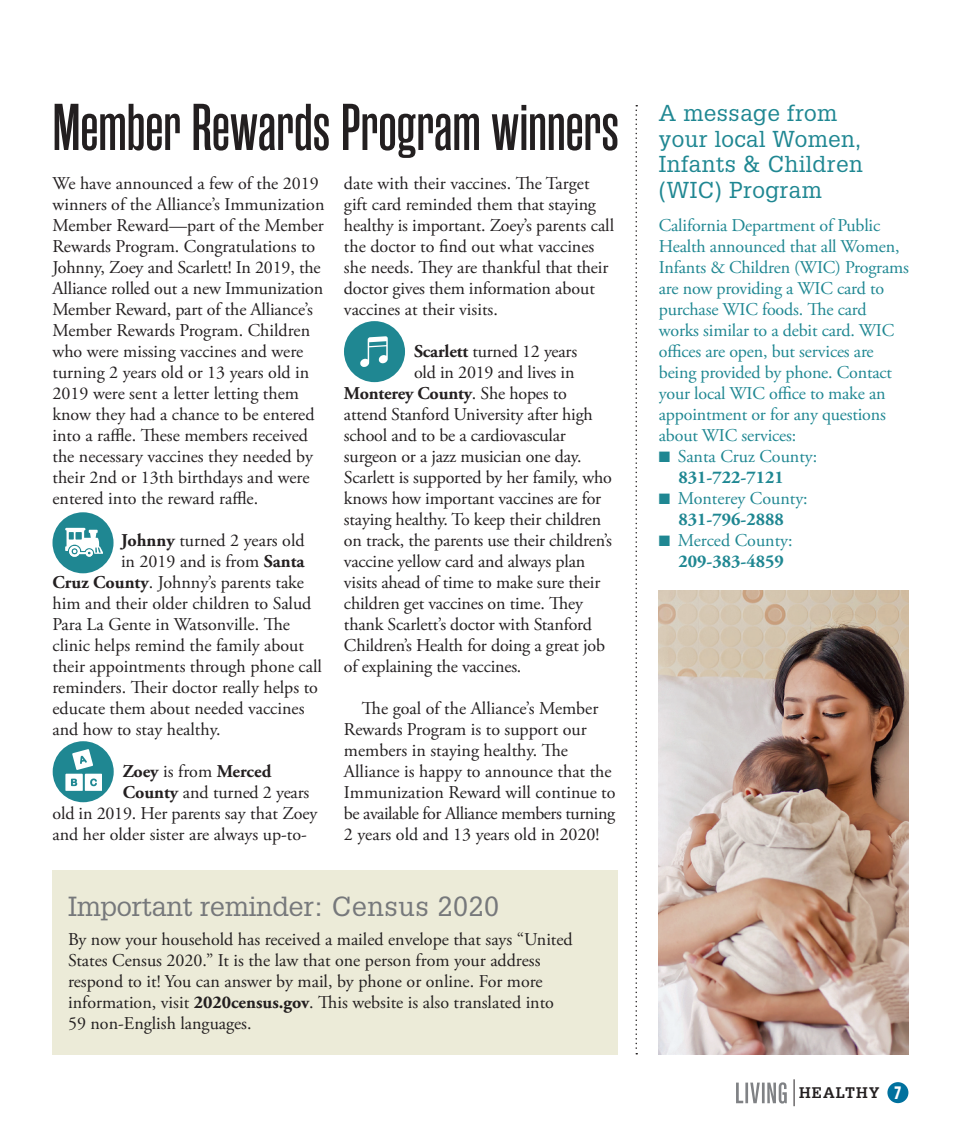
<style>
.page{position:relative;width:972px;height:1134px;background:#fff}
.page>*{position:absolute;margin:0;border:0;box-sizing:border-box;transform-origin:0 0}
._1_EN_HEAD__28-48pt{font:600 66px "Rama Gothic M";color:#231f20}
._2_EN_HEAD_side_blac{font:27px "Glypha LT Std";letter-spacing:-.01em;color:#76787b}
._2_EN_HEAD_side_blac-2{font:22.5px/25.5px "Glypha LT Std";letter-spacing:.02em;color:#1f8792}
._1_EN_BODY{font:18px/21px "Adobe Garamond Pro";letter-spacing:-.01em;color:#231f20}
._1_EN_body_no_indent{font:18px/21px "Adobe Garamond Pro";color:#231f20}
._2_EN_BODY_side_colo{font:18px/21px "Adobe Garamond Pro";letter-spacing:-.01em;color:#1f8792}
._2_EN_BODY_side_colo-2{font:18px/21px "Adobe Garamond Pro";color:#231f20}
._1_EN_BODY-2{font:700 18px "Adobe Garamond Pro";letter-spacing:-.01em;color:#231f20}
.t1{font:700 15px "Glypha LT Std";letter-spacing:.075em;color:#231f20}
.s1{font-weight:700}
.s2{font-weight:400}
.s3{font-size:15px}
.s4{font-family:"Rama Gothic E";font-size:18px;color:#fff}
</style>
<div class="page">
<div style="left:887px;top:1082px;width:21px;height:21px;background:#00719e;border-radius:50%"></div>
<svg style="left:736px;top:1082px;width:51px;height:22px"></svg>
<svg style="left:794px;top:1079px;width:1px;height:27px"></svg>
<img style="left:659px;top:590px;width:250px;height:464px">
<svg style="left:636px;top:105px;width:1px;height:949px"></svg>
<div style="left:52px;top:870px;width:566px;height:184px;background:#ecebd8"></div>
<div style="left:344px;top:321px;width:61px;height:61px;background:#1f8792;border-radius:50%"></div>
<svg style="left:360px;top:336px;width:28px;height:31px"></svg>
<div style="left:53px;top:512px;width:61px;height:61px;background:#1f8792;border-radius:50%"></div>
<svg style="left:65px;top:528px;width:38px;height:29px"></svg>
<div style="left:53px;top:741px;width:61px;height:61px;background:#1f8792;border-radius:50%"></div>
<svg style="left:65px;top:749px;width:37px;height:42px"></svg>
<p class="_1_EN_HEAD__28-48pt" style="left:52px;top:94px;width:568px">Member Rewards Program winners</p>
<p class="_1_EN_body_no_indent" style="left:52px;top:173px;width:273px">We have announced a few of the 2019 winners of the Alliance’s Immunization Member Reward—part of the Member Rewards Program. Congratulations to Johnny, Zoey and Scarlett! In 2019, the Alliance rolled out a new Immunization Member Reward, part of the Alliance’s Member Rewards Program. Children who were missing vaccines and were turning 2 years old or 13 years old in 2019 were sent a letter letting them know they had a chance to be entered into a raffle. These members received the necessary vaccines they needed by their 2nd or 13th birthdays and were entered into the reward raffle.</p>
<p class="_1_EN_BODY" style="left:121px;top:530px;width:185px"><span class="s1">Johnny</span> turned 2 years old</p>
<p class="_1_EN_BODY" style="left:121px;top:551px;width:185px">in 2019 and is from <span class="s1">Santa</span></p>
<p class="_1_EN_BODY" style="left:52px;top:572px;width:253px"><span class="s1">Cruz County</span>. Johnny’s parents take</p>
<p class="_1_EN_BODY" style="left:52px;top:593px;width:260px">him and their older children to Salud</p>
<p class="_1_EN_BODY" style="left:52px;top:614px;width:239px">Para La Gente in Watsonville. The</p>
<p class="_1_EN_BODY" style="left:52px;top:635px;width:253px">clinic helps remind the family about</p>
<p class="_1_EN_BODY" style="left:52px;top:656px;width:271px">their appointments through phone call</p>
<p class="_1_EN_BODY" style="left:52px;top:677px;width:267px">reminders. Their doctor really helps to</p>
<p class="_1_EN_BODY" style="left:52px;top:698px;width:253px">educate them about needed vaccines</p>
<p class="_1_EN_BODY" style="left:52px;top:719px;width:170px">and how to stay healthy.</p>
<p class="_1_EN_BODY-2" style="left:123px;top:761px;width:150px">Zoey <span class="s2">is from</span> Merced</p>
<p class="_1_EN_BODY" style="left:123px;top:782px;width:188px"><span class="s1">County</span> and turned 2 years</p>
<p class="_1_EN_BODY" style="left:52px;top:803px;width:266px">old in 2019. Her parents say that Zoey</p>
<p class="_1_EN_BODY" style="left:52px;top:824px;width:256px">and her older sister are always up-to-</p>
<p class="_1_EN_BODY" style="left:344px;top:173px;width:272px">date with their vaccines. The Target gift card reminded them that staying healthy is important. Zoey’s parents call the doctor to find out what vaccines she needs. They are thankful that their doctor gives them information about vaccines at their visits.</p>
<p class="_1_EN_BODY" style="left:414px;top:341px;width:165px"><span class="s1">Scarlett</span> turned 12 years</p>
<p class="_1_EN_BODY" style="left:414px;top:362px;width:162px">old in 2019 and lives in</p>
<p class="_1_EN_BODY-2" style="left:344px;top:383px;width:224px">Monterey County<span class="s2">. She hopes to</span></p>
<p class="_1_EN_BODY" style="left:344px;top:404px;width:250px">attend Stanford University after high</p>
<p class="_1_EN_BODY" style="left:344px;top:425px;width:223px">school and to be a cardiovascular</p>
<p class="_1_EN_BODY" style="left:344px;top:446px;width:239px">surgeon or a jazz musician one day.</p>
<p class="_1_EN_BODY" style="left:344px;top:467px;width:269px">Scarlett is supported by her family, who</p>
<p class="_1_EN_BODY" style="left:344px;top:488px;width:259px">knows how important vaccines are for</p>
<p class="_1_EN_BODY" style="left:344px;top:509px;width:259px">staying healthy. To keep their children</p>
<p class="_1_EN_BODY" style="left:344px;top:530px;width:270px">on track, the parents use their children’s</p>
<p class="_1_EN_BODY" style="left:344px;top:551px;width:243px">vaccine yellow card and always plan</p>
<p class="_1_EN_BODY" style="left:344px;top:572px;width:258px">visits ahead of time to make sure their</p>
<p class="_1_EN_BODY" style="left:344px;top:593px;width:241px">children get vaccines on time. They</p>
<p class="_1_EN_BODY" style="left:344px;top:614px;width:250px">thank Scarlett’s doctor with Stanford</p>
<p class="_1_EN_BODY" style="left:344px;top:635px;width:263px">Children’s Health for doing a great job</p>
<p class="_1_EN_BODY" style="left:344px;top:656px;width:179px">of explaining the vaccines.</p>
<p class="_1_EN_BODY" style="left:344px;top:698px;width:273px;text-indent:18px">The goal of the Alliance’s Member Rewards Program is to support our members in staying healthy. The Alliance is happy to announce that the Immunization Reward will continue to be available for Alliance members turning 2 years old and 13 years old in 2020!</p>
<p class="_2_EN_HEAD_side_blac" style="left:68px;top:890px;width:433px">Important reminder: Census 2020</p>
<p class="_2_EN_BODY_side_colo-2" style="left:68px;top:929px;width:506px">By now your household has received a mailed envelope that says “United States Census 2020.” It is the law that one person from your address respond to it! You can answer by mail, by phone or online. For more information, visit <span class="s1">2020census.gov</span>. This website is also translated into 59 non-English languages.</p>
<p class="_2_EN_HEAD_side_blac-2" style="left:659px;top:100px;width:205px">A message from your local Women,<br>Infants &amp; Children (WIC) Program</p>
<p class="_2_EN_BODY_side_colo" style="left:659px;top:215px;width:252px">California Department of Public<br>Health announced that all Women,<br>Infants &amp; Children (WIC) Programs are now providing a WIC card to purchase WIC foods. The card works similar to a debit card. WIC offices are open, but services are being provided by phone. Contact your local WIC office to make an appointment or for any questions about WIC services:</p>
<p class="_2_EN_BODY_side_colo" style="left:678px;top:446px;width:140px;text-indent:-20px">■<span class="s3">■</span> Santa Cruz County:<br><span class="s1">831-722-7121</span></p>
<p class="_2_EN_BODY_side_colo" style="left:659px;top:488px;width:150px;text-align:center">■<span class="s3">■</span> Monterey County:<br><span class="s1">831-796-2888</span></p>
<p class="_2_EN_BODY_side_colo" style="left:659px;top:530px;width:135px;text-align:center">■<span class="s3">■</span> Merced County:<br><span class="s1">209-383-4859</span></p>
<p class="t1" style="left:799px;top:1083px;width:104px">HEALTHY <span class="s4">7</span></p>
</div>
